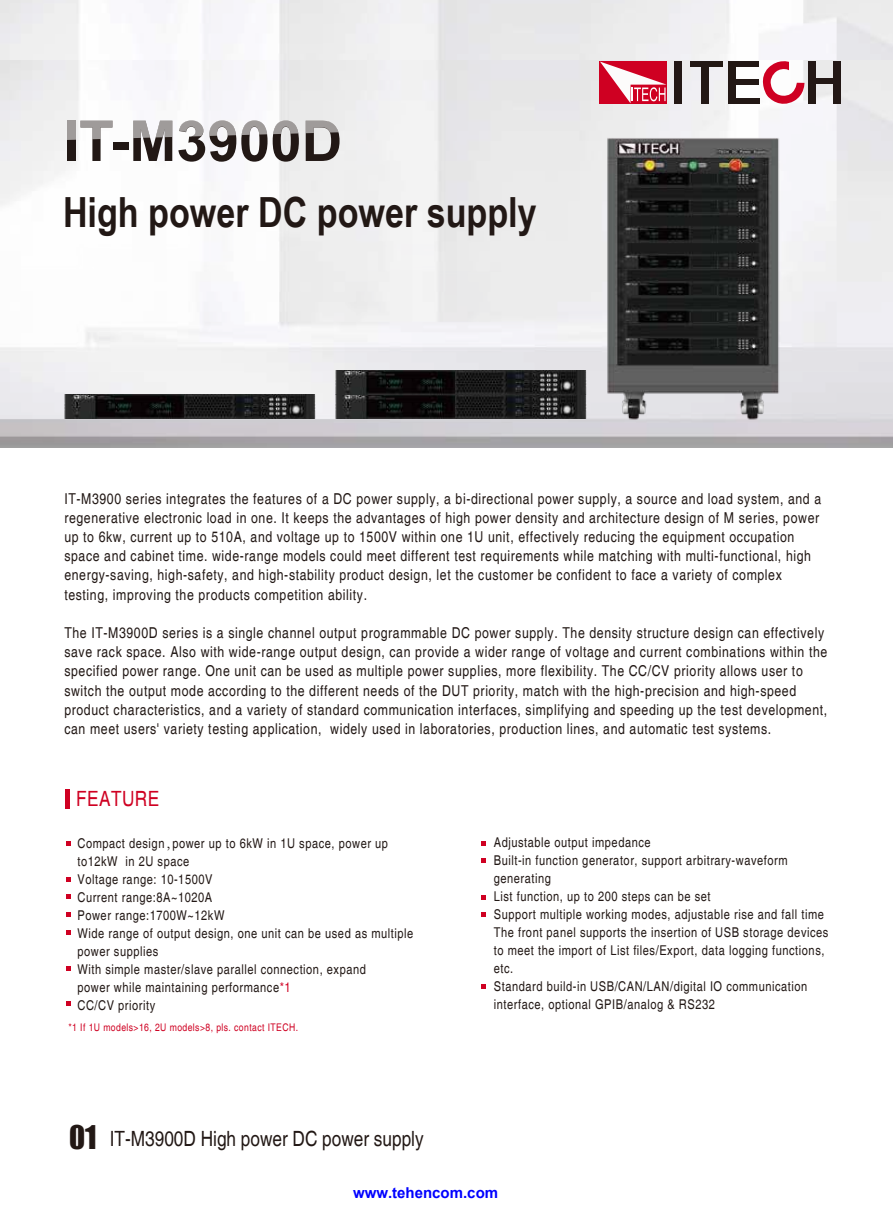
<style>
.page{position:relative;width:893px;height:1212px;background:#fff}
.page>*{position:absolute;margin:0;border:0;box-sizing:border-box;transform-origin:0 0}
.t1{font:700 56.4px "Arial";color:#221815}
.t2{font:700 41.55px "Arial Narrow";color:#221815}
.t3{font:condensed 21px "Helvetica";color:#221815}
.t4{font:condensed 21px "Helvetica";letter-spacing:.02em;color:#cf0022}
.t5{font:condensed 15px/19.2px "Helvetica";letter-spacing:.04em;color:#221815}
.t6{font:700 15px "Arial";color:#00f}
.t7{font:condensed 13.5px/18px "Helvetica";letter-spacing:.04em;color:#221815}
.t8{font:condensed 10.5px "Helvetica";letter-spacing:.04em;color:#cf0022}
.s1{font-family:"Adobe Song Std";font-weight:300;font-stretch:normal}
.s2{color:#cf0022}
.s3{font-family:"Impact";font-stretch:normal;font-size:30px}
</style>
<div class="page">
<img style="left:0;top:61px;width:893px;height:386px">
<div style="left:729px;top:61px;width:30px;height:6px;background:#231815"></div>
<div style="left:599px;top:61px;width:68px;height:43px;background:#cf0022"></div>
<svg style="left:600px;top:62px;width:66px;height:41px"></svg>
<div style="left:674px;top:61px;width:8px;height:43px;background:#231815"></div>
<div style="left:690px;top:61px;width:32px;height:6px;background:#231815"></div>
<div style="left:701px;top:66px;width:8px;height:38px;background:#231815"></div>
<div style="left:729px;top:79px;width:29px;height:5px;background:#231815"></div>
<div style="left:729px;top:98px;width:30px;height:6px;background:#231815"></div>
<div style="left:729px;top:61px;width:7px;height:43px;background:#231815"></div>
<svg style="left:759px;top:58px;width:46px;height:50px"></svg>
<div style="left:808px;top:62px;width:8px;height:42px;background:#231815"></div>
<div style="left:816px;top:79px;width:18px;height:5px;background:#231815"></div>
<div style="left:833px;top:62px;width:8px;height:42px;background:#231815"></div>
<hr style="left:65px;top:789px;width:4px;height:19px;background:#cf0022">
<svg style="left:66px;top:841px;width:4px;height:4px"></svg>
<svg style="left:66px;top:877px;width:4px;height:4px"></svg>
<svg style="left:66px;top:894px;width:4px;height:4px"></svg>
<svg style="left:66px;top:912px;width:4px;height:5px"></svg>
<svg style="left:66px;top:931px;width:4px;height:4px"></svg>
<svg style="left:66px;top:966px;width:4px;height:4px"></svg>
<svg style="left:66px;top:1002px;width:4px;height:4px"></svg>
<svg style="left:481px;top:841px;width:4px;height:4px"></svg>
<svg style="left:481px;top:858px;width:4px;height:5px"></svg>
<svg style="left:481px;top:913px;width:4px;height:4px"></svg>
<svg style="left:481px;top:984px;width:4px;height:4px"></svg>
<svg style="left:481px;top:896px;width:4px;height:4px"></svg>
<img style="left:64px;top:395px;width:252px;height:23px">
<img style="left:334px;top:371px;width:247px;height:47px">
<img style="left:581px;top:123px;width:221px;height:317px">
<p class="t1" style="left:64px;top:101px;width:280px">IT-M3900D</p>
<p class="t2" style="left:63px;top:181px;width:475px">High power DC power supply</p>
<p class="t5" style="left:64px;top:489px;width:758px">IT-M3900 series integrates the features of a DC power supply, a bi-directional power supply, a source and load system, and a regenerative electronic load in one. It keeps the advantages of high power density and architecture design of M series, power up to 6kw, current up to 510A, and voltage up to 1500V within one 1U unit, effectively reducing the equipment occupation space and cabinet time. wide-range models could meet different test requirements while matching with multi-functional, high energy-saving, high-safety, and high-stability product design, let the customer be confident to face a variety of complex testing, improving the products competition ability.</p>
<p class="t5" style="left:64px;top:623px;width:764px">The IT-M3900D series is a single channel output programmable DC power supply. The density structure design can effectively save rack space. Also with wide-range output design, can provide a wider range of voltage and current combinations within the specified power range. One unit can be used as multiple power supplies, more flexibility. The CC/CV priority allows user to switch the output mode according to the different needs of the DUT priority, match with the high-precision and high-speed product characteristics, and a variety of standard communication interfaces, simplifying and speeding up the test development, can meet users' variety testing application, widely used in laboratories, production lines, and automatic test systems.</p>
<p class="t4" style="left:76px;top:786px;width:84px">FEATURE</p>
<p class="t7" style="left:77px;top:834px;width:337px">Compact design<span class="s1">，</span>power up to 6kW in 1U space, power up to12kW in 2U space<br>Voltage range: 10-1500V<br>Current range:8A~1020A<br>Power range:1700W~12kW<br>Wide range of output design, one unit can be used as multiple power supplies<br>With simple master/slave parallel connection, expand<br>power while maintaining performance<span class="s2">*1<br></span>CC/CV priority</p>
<p class="t7" style="left:494px;top:834px;width:336px">Adjustable output impedance<br>Built-in function generator, support arbitrary-waveform generating<br>List function, up to 200 steps can be set<br>Support multiple working modes, adjustable rise and fall time The front panel supports the insertion of USB storage devices to meet the import of List files/Export, data logging functions, etc.<br>Standard build-in USB/CAN/LAN/digital IO communication interface, optional GPIB/analog &amp; RS232</p>
<p class="t8" style="left:68px;top:1021px;width:231px">*1 If 1U models&gt;16, 2U models&gt;8, pls. contact ITECH.</p>
<p class="t3" style="left:69px;top:1126px;width:356px"><span class="s3">01</span> IT-M3900D High power DC power supply</p>
<p class="t6" style="left:353px;top:1183px;width:147px">www.tehencom.com</p>
</div>
